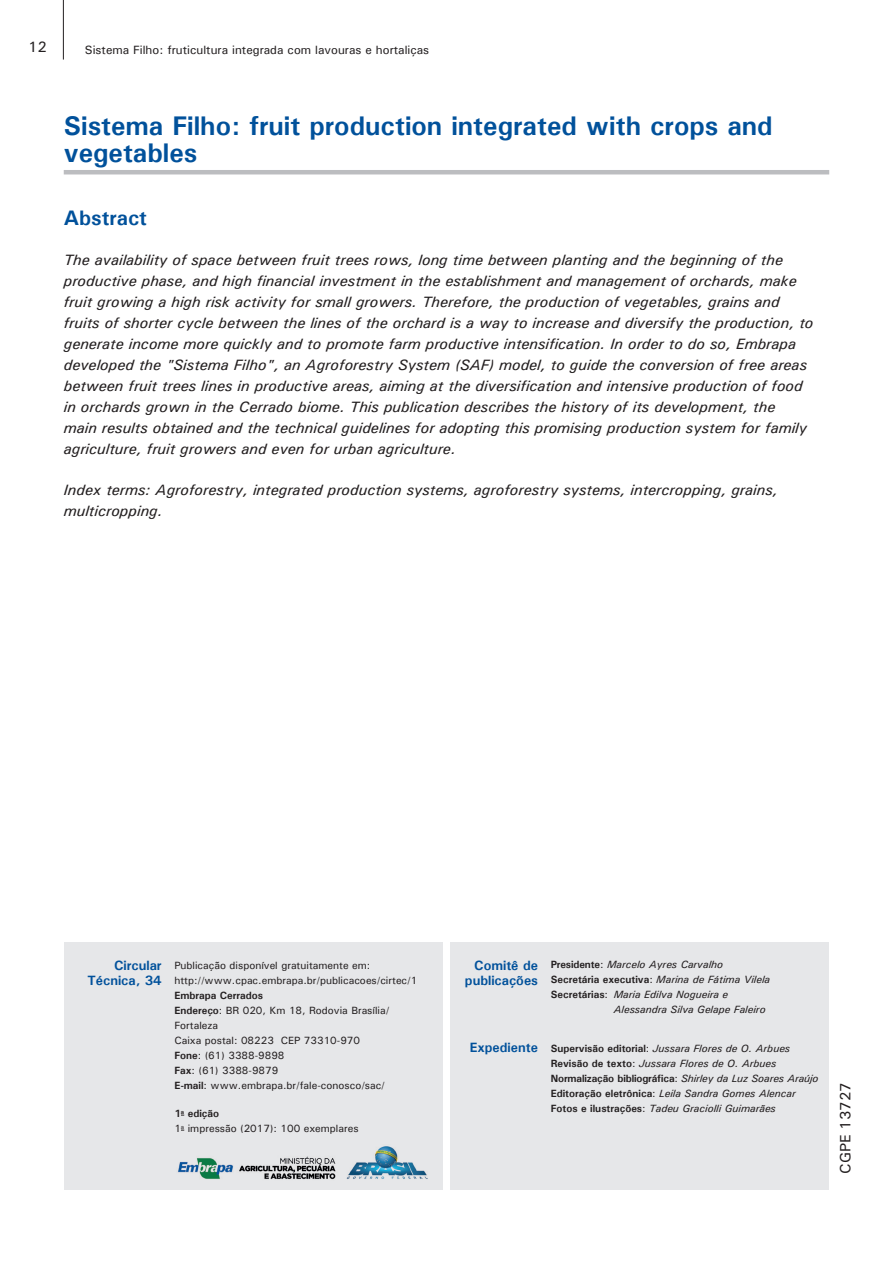
<style>
.page{position:relative;width:893px;height:1263px;background:#fff}
.page>*{position:absolute;margin:0;border:0;box-sizing:border-box;transform-origin:0 0}
.t1{font:700 27px/27px "Univers";color:#01519b}
.t2{font:700 21px "Univers";color:#01519b}
.t3{font:italic 500 15px/21px "Univers";color:#231f20}
.t4{font:500 15px "Univers";color:#231f20}
.t5{font:700 13.5px/15px "Univers";color:#01519b;text-align:right}
.t6{font:500 12px "Univers";color:#231f20}
.t7{font:italic 500 10.5px/15px "Univers";color:#231f20}
.t8{font:500 10.5px/15px "Univers";color:#231f20}
.s1{font-weight:700}
.s2{font-weight:700;font-style:normal}
.s3{font-style:normal}
</style>
<div class="page">
<hr style="left:63px;top:0;width:1px;height:60px;background:#231f20">
<hr style="left:64px;top:170px;width:765px;height:4px;background:#bcbdc0">
<div style="left:451px;top:942px;width:378px;height:247px;background:#e6e7e9"></div>
<div style="left:64px;top:942px;width:378px;height:247px;background:#e6e7e9"></div>
<img style="left:178px;top:1146px;width:250px;height:34px">
<p class="t4" style="left:28px;top:37px;width:20px">12</p>
<p class="t6" style="left:85px;top:42px;width:346px">Sistema Filho: fruticultura integrada com lavouras e hortaliças</p>
<h1 class="t1" style="left:64px;top:111px;width:710px">Sistema Filho: fruit production integrated with crops and vegetables</h1>
<h2 class="t2" style="left:64px;top:204px;width:85px">Abstract</h2>
<p class="t3" style="left:64px;top:249px;width:751px">The availability of space between fruit trees rows, long time between planting and the beginning of the productive phase, and high financial investment in the establishment and management of orchards, make fruit growing a high risk activity for small growers. Therefore, the production of vegetables, grains and fruits of shorter cycle between the lines of the orchard is a way to increase and diversify the production, to generate income more quickly and to promote farm productive intensification. In order to do so, Embrapa developed the "Sistema Filho", an Agroforestry System (SAF) model, to guide the conversion of free areas between fruit trees lines in productive areas, aiming at the diversification and intensive production of food in orchards grown in the Cerrado biome. This publication describes the history of its development, the<br>main results obtained and the technical guidelines for adopting this promising production system for family agriculture, fruit growers and even for urban agriculture.</p>
<p class="t3" style="left:64px;top:479px;width:716px">Index terms: Agroforestry, integrated production systems, agroforestry systems, intercropping, grains, multicropping.</p>
<p class="t5" style="left:87px;top:958px;width:76px">Circular<br>Técnica, 34</p>
<p class="t8" style="left:174px;top:957px;width:244px">Publicação disponível gratuitamente em: http://www.cpac.embrapa.br/publicacoes/cirtec/1</p>
<p class="t8" style="left:174px;top:987px;width:216px"><span class="s1">Embrapa Cerrados<br>Endereço</span>: BR 020, Km 18, Rodovia Brasília/<br>Fortaleza<br>Caixa postal: 08223 CEP 73310-970<br><span class="s1">Fone</span>: (61) 3388-9898<br><span class="s1">Fax</span>: (61) 3388-9879<br><span class="s1">E-mail</span>: www.embrapa.br/fale-conosco/sac/</p>
<p class="t8" style="left:174px;top:1106px;width:186px"><span class="s1">1</span><sup>a</sup> <span class="s1">edição<br></span>1<sup>a</sup> impressão (2017): 100 exemplares</p>
<p class="t5" style="left:465px;top:958px;width:74px">Comitê de publicações</p>
<p class="t5" style="left:470px;top:1039px;width:70px">Expediente</p>
<p class="t7" style="left:551px;top:957px;width:174px"><span class="s2">Presidente</span><span class="s3">:</span> Marcelo Ayres Carvalho</p>
<p class="t7" style="left:551px;top:972px;width:221px"><span class="s2">Secretária executiva</span><span class="s3">:</span> Marina de Fátima Vilela</p>
<p class="t7" style="left:551px;top:987px;width:179px"><span class="s2">Secretárias</span><span class="s3">:</span> Maria Edilva Nogueira e</p>
<p class="t7" style="left:614px;top:1002px;width:153px">Alessandra Silva Gelape Faleiro</p>
<p class="t7" style="left:551px;top:1040px;width:269px"><span class="s2">Supervisão editorial</span><span class="s3">:</span> Jussara Flores de O. Arbues <span class="s2">Revisão de texto</span><span class="s3">:</span> Jussara Flores de O. Arbues <span class="s2">Normalização bibliográfica</span><span class="s3">:</span> Shirley da Luz Soares Araújo <span class="s2">Editoração eletrônica</span><span class="s3">:</span> Leila Sandra Gomes Alencar <span class="s2">Fotos e ilustrações</span><span class="s3">:</span> Tadeu Graciolli Guimarães</p>
<p class="t4" style="left:836px;top:1174px;width:93px;rotate:-90deg">CGPE 13727</p>
</div>
